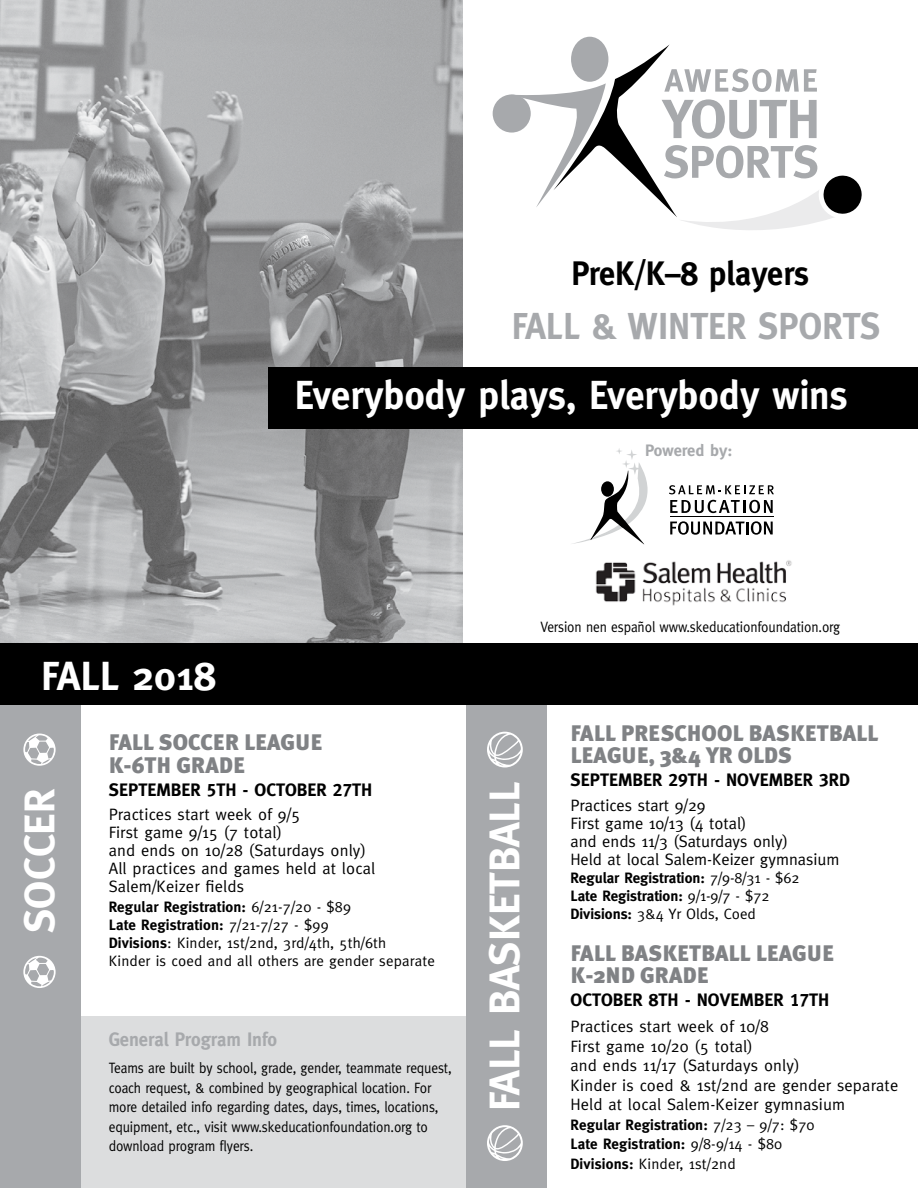
<style>
.page{position:relative;width:918px;height:1188px;background:#fff}
.page>*{position:absolute;margin:0;border:0;box-sizing:border-box;transform-origin:0 0}
.t1{font:700 42.9px "Meta";color:#fff}
.t2{font:700 40.65px "Meta";color:#fff}
.t3{font:700 40.5px "Meta";color:#fff;scale:.95 1}
.t4{font:700 37.5px "Meta";color:#a7a9ac;scale:.95 1}
.t5{font:700 33.9px "Meta";color:#000;scale:.95 1}
.t6{font:900 22.5px/22.5px "Meta Plus";color:#808285}
.t7{font:700 19.5px "Meta";color:#a7a9ac;scale:.95 1}
.t8{font:18px "Meta Bold Caps";color:#000}
.t9{font:16.5px/18px "Meta";letter-spacing:.01em;color:#000}
.t10{font:700 16.5px "Meta";letter-spacing:-.005em;color:#a7a9ac}
.t11{font:15px/19.5px "Meta";letter-spacing:-.01em;color:#000;scale:.9 1}
.t12{font:700 15px/18px "Meta";color:#000}
.t13{font:15px/18px "Meta";letter-spacing:.01em;color:#000}
.s1{font-weight:700}
.s2{font-weight:400}
</style>
<div class="page">
<div style="left:81px;top:1016px;width:385px;height:172px;background:#dcddde"></div>
<img style="left:0;top:0;width:463px;height:643px">
<div style="left:493px;top:94px;width:38px;height:39px;background:#a7a9ac;border-radius:50%"></div>
<div style="left:571px;top:37px;width:37px;height:45px;background:#a7a9ac;border-radius:50%"></div>
<svg style="left:511px;top:44px;width:351px;height:186px"></svg>
<div style="left:268px;top:368px;width:650px;height:61px;background:#000"></div>
<div style="left:0;top:700px;width:81px;height:488px;background:#a7a9ac"></div>
<div style="left:466px;top:700px;width:81px;height:488px;background:#a7a9ac"></div>
<div style="left:0;top:643px;width:918px;height:61px;background:#000"></div>
<svg style="left:23px;top:956px;width:33px;height:32px"></svg>
<svg style="left:23px;top:734px;width:33px;height:32px"></svg>
<hr style="left:670px;top:517px;width:104px;height:1px;background:#000">
<svg style="left:670px;top:521px;width:103px;height:14px"></svg>
<svg style="left:670px;top:500px;width:103px;height:13px"></svg>
<svg style="left:669px;top:485px;width:105px;height:9px"></svg>
<svg style="left:572px;top:448px;width:76px;height:96px"></svg>
<img style="left:595px;top:560px;width:197px;height:46px">
<svg style="left:487px;top:732px;width:36px;height:36px"></svg>
<svg style="left:487px;top:1125px;width:36px;height:36px"></svg>
<h3 class="t5" style="left:571px;top:254px;width:252px">PreK/K–8 players</h3>
<h3 class="t4" style="left:512px;top:304px;width:390px">FALL &amp; WINTER SPORTS</h3>
<h3 class="t3" style="left:295px;top:372px;width:583px">Everybody plays, Everybody wins</h3>
<p class="t10" style="left:645px;top:441px;width:89px">Powered by:</p>
<h2 class="t2" style="left:41px;top:652px;width:176px">FALL 2018</h2>
<h1 class="t1" style="left:15px;top:933px;width:146px;rotate:-90deg">SOCCER</h1>
<h3 class="t6" style="left:109px;top:731px;width:215px">FALL SOCCER LEAGUE<br>K-6TH GRADE</h3>
<p class="t8" style="left:109px;top:779px;width:265px">SEPTEMBER 5TH - OCTOBER 27TH</p>
<p class="t9" style="left:109px;top:805px;width:268px">Practices start week of 9/5<br>First game 9/15 (7 total)<br>and ends on 10/28 (Saturdays only)<br>All practices and games held at local<br>Salem/Keizer fields</p>
<p class="t13" style="left:109px;top:898px;width:328px"><span class="s1">Regular Registration:</span> 6/21-7/20 - $89<br><span class="s1">Late Registration:</span> 7/21-7/27 - $99<br><span class="s1">Divisions</span>: Kinder, 1st/2nd, 3rd/4th, 5th/6th<br>Kinder is coed and all others are gender separate</p>
<p class="t7" style="left:109px;top:1028px;width:179px">General Program Info</p>
<p class="t11" style="left:109px;top:1058px;width:383px">Teams are built by school, grade, gender, teammate request, coach request, &amp; combined by geographical location. For more detailed info regarding dates, days, times, locations, equipment, etc., visit www.skeducationfoundation.org to download program flyers.</p>
<p class="t11" style="left:541px;top:617px;width:334px">Version nen español www.skeducationfoundation.org</p>
<h1 class="t1" style="left:480px;top:1111px;width:332px;rotate:-90deg">FALL BASKETBALL</h1>
<h3 class="t6" style="left:571px;top:722px;width:309px">FALL PRESCHOOL BASKETBALL<br>LEAGUE, 3&amp;4 YR OLDS</h3>
<p class="t8" style="left:571px;top:769px;width:281px">SEPTEMBER 29TH - NOVEMBER 3RD</p>
<p class="t9" style="left:571px;top:796px;width:270px">Practices start 9/29<br>First game 10/13 (4 total)<br>and ends 11/3 (Saturdays only)<br>Held at local Salem-Keizer gymnasium</p>
<p class="t12" style="left:571px;top:869px;width:231px">Regular Registration: <span class="s2">7/9-8/31 - $62<br></span>Late Registration: <span class="s2">9/1-9/7 - $72<br></span>Divisions: <span class="s2">3&amp;4 Yr Olds, Coed</span></p>
<h3 class="t6" style="left:571px;top:942px;width:265px">FALL BASKETBALL LEAGUE<br>K-2ND GRADE</h3>
<p class="t8" style="left:571px;top:989px;width:260px">OCTOBER 8TH - NOVEMBER 17TH</p>
<p class="t9" style="left:571px;top:1017px;width:329px;line-height:19.5px">Practices start week of 10/8<br>First game 10/20 (5 total)<br>and ends 11/17 (Saturdays only)<br>Kinder is coed &amp; 1st/2nd are gender separate Held at local Salem-Keizer gymnasium</p>
<p class="t12" style="left:571px;top:1115px;width:246px;line-height:19.5px">Regular Registration: <span class="s2">7/23 – 9/7: $70<br></span>Late Registration: <span class="s2">9/8-9/14 - $80<br></span>Divisions: <span class="s2">Kinder, 1st/2nd</span></p>
</div>
